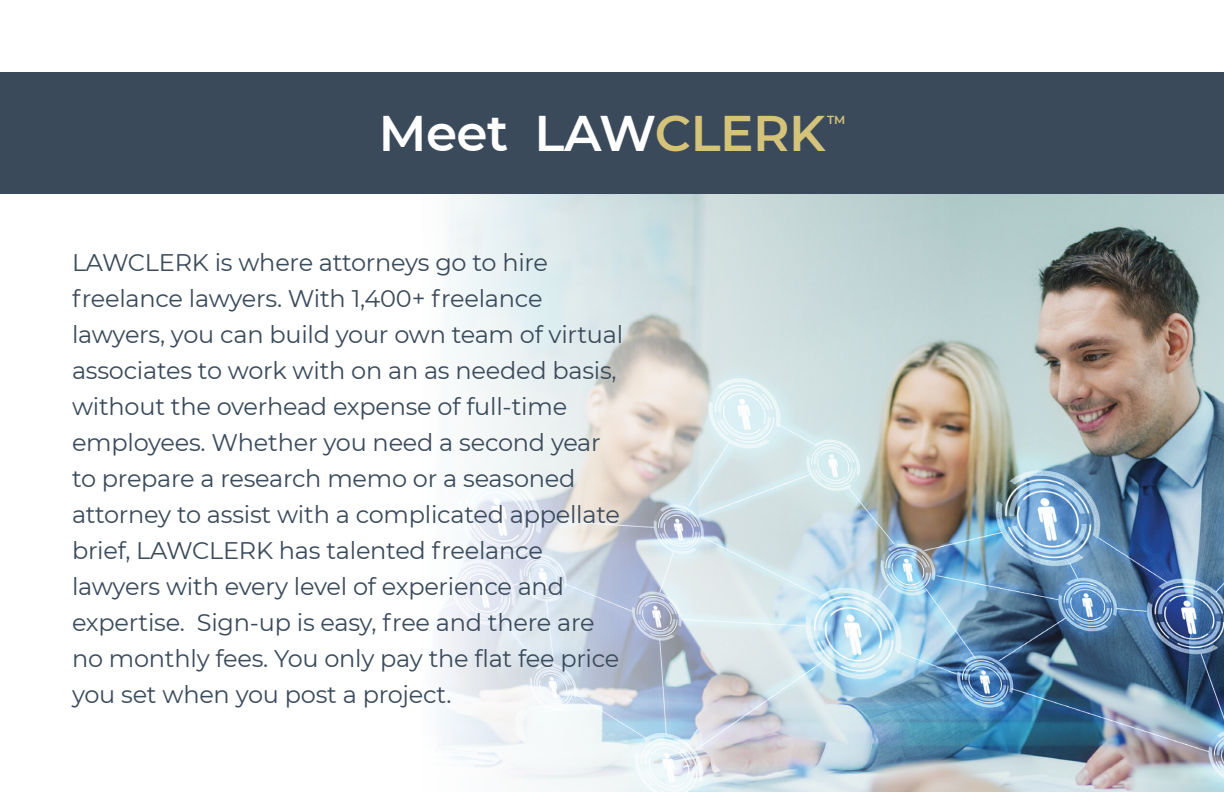
<style>
.page{position:relative;width:1224px;height:792px;background:#fff}
.page>*{position:absolute;margin:0;border:0;box-sizing:border-box;transform-origin:0 0}
.t1{font:600 50px "Montserrat";letter-spacing:-.01em;color:#fff}
.t2{font:24px/36px "Montserrat";letter-spacing:-.01em;color:#3a4a5b}
.t3{font:600 11.6px "Montserrat";color:#d5c37a}
.s1{color:#d5c37a}
</style>
<div class="page">
<img style="left:422px;top:193px;width:802px;height:599px">
<div style="left:0;top:72px;width:1224px;height:121px;background:#3a4a5b"></div>
<h1 class="t1" style="left:379px;top:98px;width:448px">Meet LAW<span class="s1">CLERK</span></h1>
<p class="t3" style="left:827px;top:111px;width:20px">TM</p>
<p class="t2" style="left:72px;top:244px;width:553px">LAWCLERK is where attorneys go to hire freelance lawyers. With 1,400+ freelance lawyers, you can build your own team of virtual associates to work with on an as needed basis, without the overhead expense of full-time employees. Whether you need a second year to prepare a research memo or a seasoned attorney to assist with a complicated appellate brief, LAWCLERK has talented freelance lawyers with every level of experience and expertise. Sign-up is easy, free and there are no monthly fees. You only pay the flat fee price you set when you post a project.</p>
</div>
